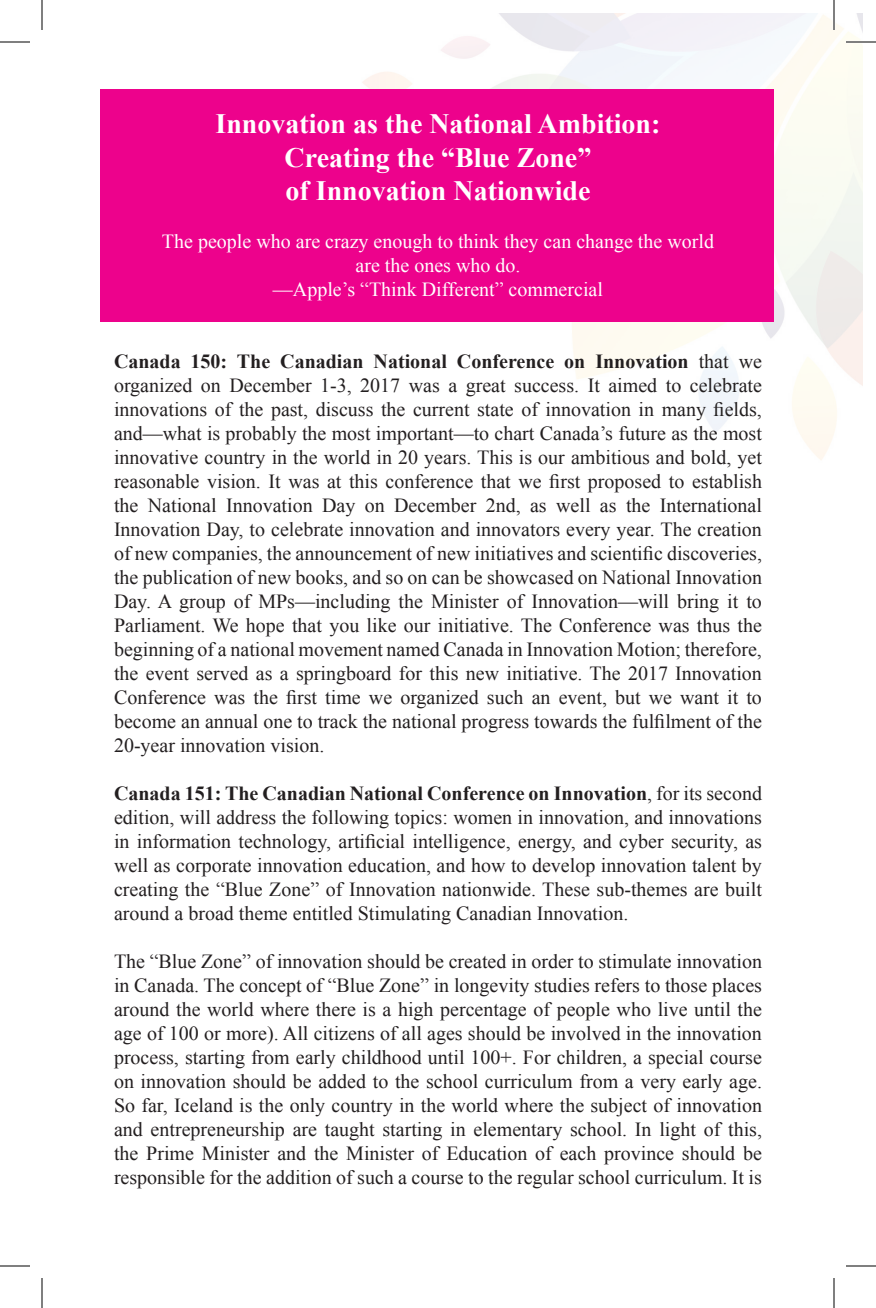
<style>
.page{position:relative;width:876px;height:1308px;background:#fff}
.page>*{position:absolute;margin:0;border:0;box-sizing:border-box;transform-origin:0 0}
.t1{font:700 28px "Times New Roman";color:#fff}
.t2{font:20px/24px "Times New Roman";color:#231f20;text-align:justify}
.t3{font:20px "Times New Roman";color:#fff}
.s1{font-weight:700}
</style>
<div class="page">
<img style="left:100px;top:14px;width:762px;height:446px">
<div style="left:101px;top:89px;width:673px;height:233px;background:#ed028c"></div>
<hr style="left:846px;top:41px;width:30px;height:2px;background:#fff">
<hr style="left:833px;top:0;width:2px;height:30px;background:#fff">
<hr style="left:0;top:42px;width:30px;height:1px;background:#000">
<hr style="left:846px;top:42px;width:30px;height:1px;background:#000">
<hr style="left:0;top:1266px;width:30px;height:1px;background:#000">
<hr style="left:846px;top:1266px;width:30px;height:1px;background:#000">
<hr style="left:42px;top:0;width:1px;height:30px;background:#000">
<hr style="left:42px;top:1278px;width:1px;height:30px;background:#000">
<hr style="left:834px;top:0;width:1px;height:30px;background:#000">
<hr style="left:834px;top:1278px;width:1px;height:30px;background:#000">
<p class="t1" style="left:216px;top:104px;width:446px">Innovation as the National Ambition:</p>
<p class="t1" style="left:285px;top:138px;width:308px">Creating the “Blue Zone”</p>
<p class="t1" style="left:286px;top:171px;width:306px">of Innovation Nationwide</p>
<p class="t3" style="left:162px;top:228px;width:554px">The people who are crazy enough to think they can change the world</p>
<p class="t3" style="left:356px;top:252px;width:166px">are the ones who do.</p>
<p class="t3" style="left:273px;top:276px;width:332px">—Apple’s “Think Different” commercial</p>
<p class="t2" style="left:114px;top:349px;width:650px"><span class="s1">Canada 150: The Canadian National Conference on Innovation</span> that we organized on December 1-3, 2017 was a great success. It aimed to celebrate innovations of the past, discuss the current state of innovation in many fields, and—what is probably the most important—to chart Canada’s future as the most innovative country in the world in 20 years. This is our ambitious and bold, yet reasonable vision. It was at this conference that we first proposed to establish the National Innovation Day on December 2nd, as well as the International Innovation Day, to celebrate innovation and innovators every year. The creation of new companies, the announcement of new initiatives and scientific discoveries, the publication of new books, and so on can be showcased on National Innovation Day. A group of MPs—including the Minister of Innovation—will bring it to Parliament. We hope that you like our initiative. The Conference was thus the beginning of a national movement named Canada in Innovation Motion; therefore, the event served as a springboard for this new initiative. The 2017 Innovation Conference was the first time we organized such an event, but we want it to become an annual one to track the national progress towards the fulfilment of the 20-year innovation vision.</p>
<p class="t2" style="left:114px;top:781px;width:650px"><span class="s1">Canada 151: The Canadian National Conference on Innovation</span>, for its second edition, will address the following topics: women in innovation, and innovations in information technology, artificial intelligence, energy, and cyber security, as well as corporate innovation education, and how to develop innovation talent by creating the “Blue Zone” of Innovation nationwide. These sub-themes are built around a broad theme entitled Stimulating Canadian Innovation.</p>
<p class="t2" style="left:114px;top:949px;width:650px">The “Blue Zone” of innovation should be created in order to stimulate innovation in Canada. The concept of “Blue Zone” in longevity studies refers to those places around the world where there is a high percentage of people who live until the age of 100 or more). All citizens of all ages should be involved in the innovation process, starting from early childhood until 100+. For children, a special course on innovation should be added to the school curriculum from a very early age.<br>So far, Iceland is the only country in the world where the subject of innovation and entrepreneurship are taught starting in elementary school. In light of this, the Prime Minister and the Minister of Education of each province should be responsible for the addition of such a course to the regular school curriculum. It is</p>
</div>
